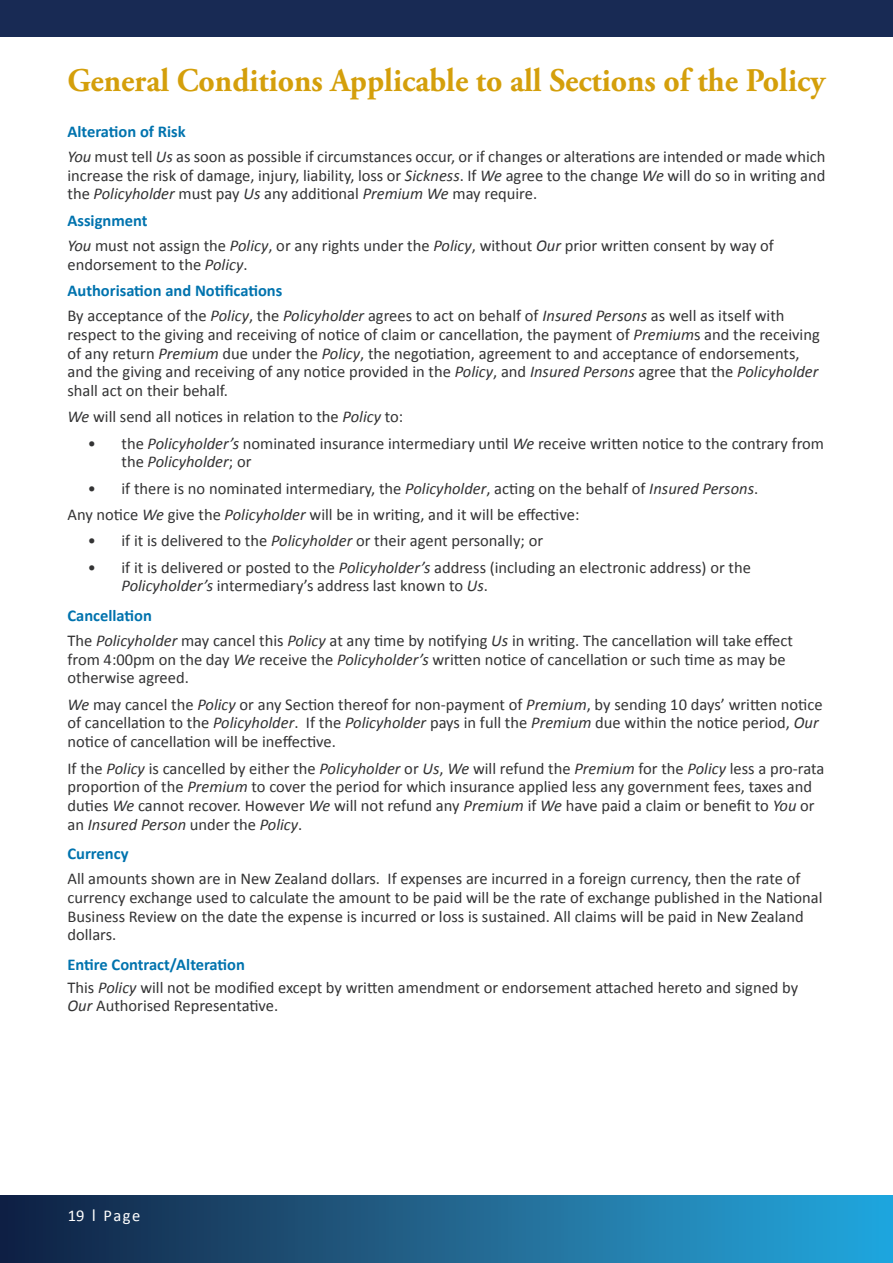
<style>
.page{position:relative;width:893px;height:1263px;background:#fff}
.page>*{position:absolute;margin:0;border:0;box-sizing:border-box;transform-origin:0 0}
.t1{font:700 33px "Adobe Garamond Pro";color:#d49f0b;scale:.96 1}
.t2{font:16.5px/18.8px "Calibri";color:#333334}
.t3{font:700 16.5px "Calibri";color:#0073ae}
.t4{font:16.5px "Calibri";letter-spacing:.085em;color:#fff}
.s1{font-weight:700;color:#0073ae}
.s2{font-style:italic}
.s3{font-size:18.6px}
</style>
<div class="page">
<div style="left:0;top:0;width:893px;height:37px;background:#182a54"></div>
<div style="left:0;top:1195px;width:893px;height:68px;background:linear-gradient(to right,#152040,#28a9de)"></div>
<h1 class="t1" style="left:68px;top:62px;width:791px">General Conditions Applicable to all Sections of the Policy</h1>
<p class="t2" style="left:68px;top:118px;width:759px;line-height:25.2px"><span class="s1">Alteration of Risk<br></span><span class="s2">You</span> must tell <span class="s2">Us</span> as soon as possible if circumstances occur, or if changes or alterations are intended or made which</p>
<p class="t2" style="left:67px;top:165px;width:759px">increase the risk of damage, injury, liability, loss or <span class="s2">Sickness</span>. If <span class="s2">We</span> agree to the change <span class="s2">We</span> will do so in writing and the <span class="s2">Policyholder</span> must pay <span class="s2">Us</span> any additional <span class="s2">Premium We</span> may require.</p>
<p class="t2" style="left:67px;top:207px;width:708px;line-height:25.2px"><span class="s1">Assignment<br></span><span class="s2">You</span> must not assign the <span class="s2">Policy</span>, or any rights under the <span class="s2">Policy</span>, without <span class="s2">Our</span> prior written consent by way of</p>
<p class="t2" style="left:68px;top:250px;width:718px;line-height:25.8px">endorsement to the <span class="s2">Policy</span>.<br><span class="s1">Authorisation and Notifications<br></span>By acceptance of the <span class="s2">Policy</span>, the <span class="s2">Policyholder</span> agrees to act on behalf of <span class="s2">Insured Persons</span> as well as itself with</p>
<p class="t2" style="left:67px;top:324px;width:754px">respect to the giving and receiving of notice of claim or cancellation, the payment of <span class="s2">Premium</span>s and the receiving of any return <span class="s2">Premium</span> due under the <span class="s2">Policy</span>, the negotiation, agreement to and acceptance of endorsements, and the giving and receiving of any notice provided in the <span class="s2">Policy</span>, and <span class="s2">Insured Persons</span> agree that the <span class="s2">Policyholder </span>shall act on their behalf.</p>
<p class="t2" style="left:67px;top:407px;width:337px"><span class="s2">We</span> will send all notices in relation to the <span class="s2">Policy</span> to:</p>
<p class="t2" style="left:122px;top:433px;width:704px;text-indent:-34px">• the <span class="s2">Policyholder’s</span> nominated insurance intermediary until <span class="s2">We</span> receive written notice to the contrary from the <span class="s2">Policyholder</span>; or</p>
<p class="t2" style="left:67px;top:474px;width:692px;line-height:26.2px;text-indent:20px">• if there is no nominated intermediary, the <span class="s2">Policyholder</span>, acting on the behalf of <span class="s2">Insured Persons</span>.<br>Any notice <span class="s2">We</span> give the <span class="s2">Policyholder</span> will be in writing, and it will be effective:</p>
<p class="t2" style="left:88px;top:531px;width:457px">• if it is delivered to the <span class="s2">Policyholder</span> or their agent personally; or</p>
<p class="t2" style="left:122px;top:557px;width:631px;text-indent:-34px">• if it is delivered or posted to the <span class="s2">Policyholder’s</span> address (including an electronic address) or the<br><span class="s2">Policyholder’s</span> intermediary’s address last known to <span class="s2">Us</span>.</p>
<p class="t2" style="left:67px;top:602px;width:727px;line-height:25.2px"><span class="s1">Cancellation<br></span>The <span class="s2">Policyholder</span> may cancel this <span class="s2">Policy</span> at any time by notifying <span class="s2">Us</span> in writing. The cancellation will take effect</p>
<p class="t2" style="left:67px;top:649px;width:720px">from 4:00pm on the day <span class="s2">We</span> receive the <span class="s2">Policyholder’s</span> written notice of cancellation or such time as may be otherwise agreed.</p>
<p class="t2" style="left:67px;top:694px;width:757px"><span class="s2">We</span> may cancel the <span class="s2">Policy</span> or any Section thereof for non-payment of <span class="s2">Premium</span>, by sending 10 days’ written notice of cancellation to the <span class="s2">Policyholder</span>. If the <span class="s2">Policyholder</span> pays in full the <span class="s2">Premium</span> due within the notice period, <span class="s2">Our </span>notice of cancellation will be ineffective.</p>
<p class="t2" style="left:67px;top:758px;width:758px">If the <span class="s2">Policy</span> is cancelled by either the <span class="s2">Policyholder</span> or <span class="s2">Us</span>, <span class="s2">We</span> will refund the <span class="s2">Premium</span> for the <span class="s2">Policy</span> less a pro-rata proportion of the <span class="s2">Premium</span> to cover the period for which insurance applied less any government fees, taxes and duties <span class="s2">We</span> cannot recover. However <span class="s2">We</span> will not refund any <span class="s2">Premium</span> if <span class="s2">We</span> have paid a claim or benefit to <span class="s2">You</span> or an <span class="s2">Insured Person</span> under the <span class="s2">Policy</span>.</p>
<p class="t3" style="left:67px;top:843px;width:63px">Currency</p>
<p class="t2" style="left:67px;top:868px;width:756px">All amounts shown are in New Zealand dollars. If expenses are incurred in a foreign currency, then the rate of currency exchange used to calculate the amount to be paid will be the rate of exchange published in the National Business Review on the date the expense is incurred or loss is sustained. All claims will be paid in New Zealand dollars.</p>
<p class="t2" style="left:67px;top:952px;width:732px;line-height:23.1px"><span class="s1">Entire Contract/Alteration<br></span>This <span class="s2">Policy</span> will not be modified except by written amendment or endorsement attached hereto and signed by</p>
<p class="t2" style="left:67px;top:996px;width:212px"><span class="s2">Our</span> Authorised Representative.</p>
<p class="t4" style="left:68px;top:1206px;width:74px">19 <span class="s3">I</span> Page</p>
</div>
